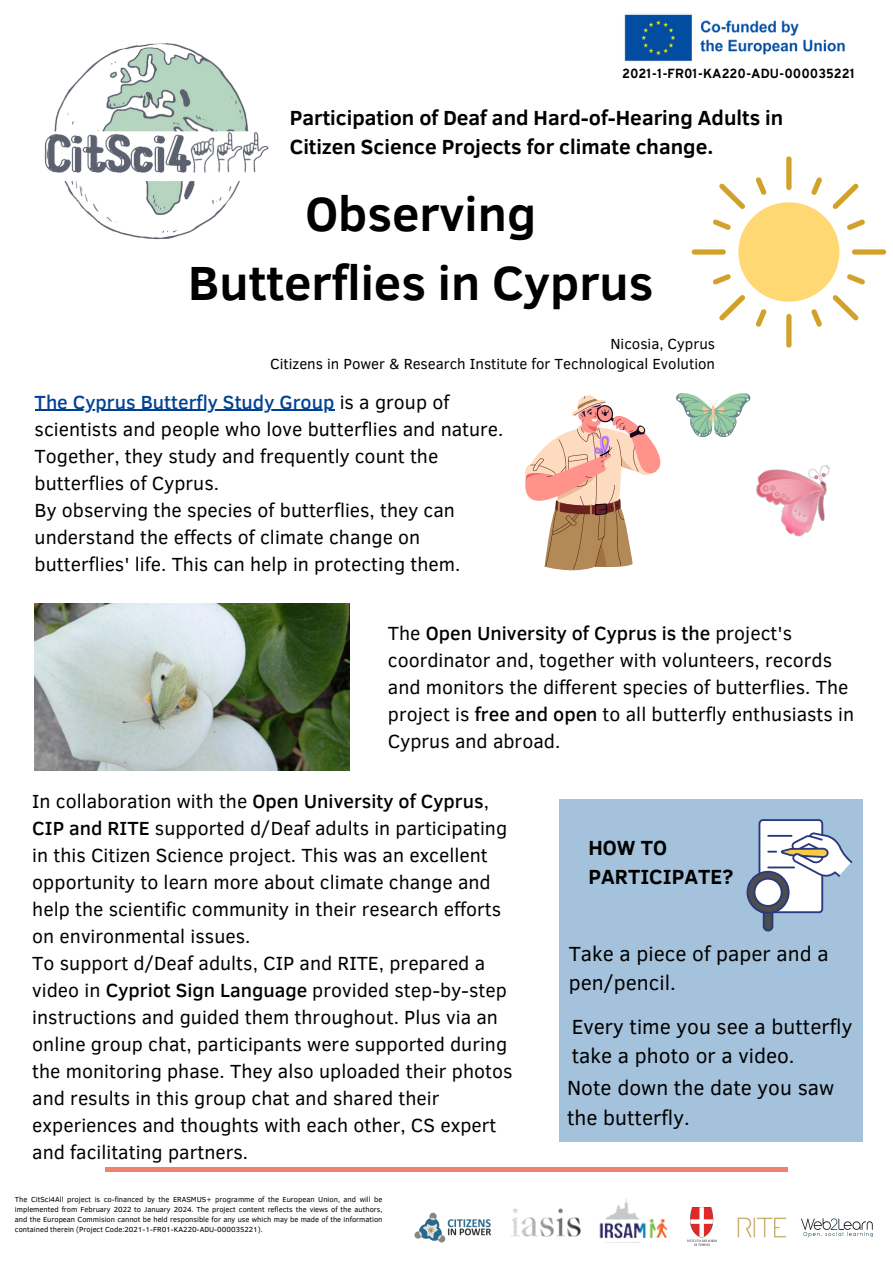
<style>
.page{position:relative;width:893px;height:1264px;background:#fff}
.page>*{position:absolute;margin:0;border:0;box-sizing:border-box;transform-origin:0 0}
.t1{font:700 49.2px/68.6px "Clear Sans";color:#000;text-align:center}
.t2{font:21px/29.2px "Clear Sans";color:#000}
.t3{font:700 21px/29.2px "Clear Sans";color:#000}
.t4{font:19.5px/27px "Clear Sans";color:#000}
.t5{font:15px "Clear Sans";color:#000}
.t6{font:800 12.9px "Overpass";color:#000}
.t7{font:7.5px/10.1px "Clear Sans";color:#000;text-align:justify}
.s1{font-weight:500;color:#004196}
.s2{font-weight:500}
</style>
<div class="page">
<img style="left:44px;top:43px;width:225px;height:197px">
<div style="left:105px;top:1167px;width:682px;height:5px;background:#ee826c"></div>
<div style="left:559px;top:799px;width:302px;height:342px;background:#a4c2db"></div>
<svg style="left:676px;top:393px;width:74px;height:44px"></svg>
<svg style="left:525px;top:395px;width:135px;height:176px"></svg>
<svg style="left:746px;top:819px;width:106px;height:112px"></svg>
<img style="left:35px;top:603px;width:314px;height:167px">
<svg style="left:691px;top:156px;width:195px;height:191px"></svg>
<img style="left:756px;top:464px;width:74px;height:73px">
<img style="left:624px;top:13px;width:221px;height:49px">
<hr style="left:35px;top:410px;width:299px;height:1px;background:#004196">
<img style="left:415px;top:1212px;width:76px;height:30px">
<img style="left:801px;top:1218px;width:72px;height:20px">
<img style="left:511px;top:1208px;width:70px;height:28px">
<img style="left:599px;top:1198px;width:69px;height:41px">
<img style="left:687px;top:1207px;width:30px;height:39px">
<img style="left:737px;top:1217px;width:50px;height:21px">
<p class="t6" style="left:622px;top:68px;width:234px">2021-1-FR01-KA220-ADU-000035221</p>
<p class="t3" style="left:290px;top:102px;width:495px">Participation of Deaf and Hard-of-Hearing Adults in<br>Citizen Science Projects for climate change.</p>
<p class="t1" style="left:188px;top:177px;width:466px">Observing<br>Butterflies in Cyprus</p>
<p class="t5" style="left:610px;top:332px;width:106px">Nicosia, Cyprus</p>
<p class="t5" style="left:270px;top:353px;width:446px">Citizens in Power &amp; Research Institute for Technological Evolution</p>
<p class="t4" style="left:35px;top:387px;width:470px"><span class="s1">The Cyprus Butterfly Study Group</span> is a group of scientists and people who love butterflies and nature.<br>Together, they study and frequently count the butterflies of Cyprus.</p>
<p class="t4" style="left:35px;top:495px;width:427px">By observing the species of butterflies, they can understand the effects of climate change on butterflies' life. This can help in protecting them.</p>
<p class="t4" style="left:388px;top:618px;width:467px">The <span class="s2">Open University of Cyprus is the</span> project's coordinator and, together with volunteers, records and monitors the different species of butterflies. The project is <span class="s2">free and open</span> to all butterfly enthusiasts in Cyprus and abroad.</p>
<p class="t4" style="left:32px;top:787px;width:476px">In collaboration with the <span class="s2">Open University of Cyprus</span>, <span class="s2">CIP and RITE</span> supported d/Deaf adults in participating in this Citizen Science project. This was an excellent opportunity to learn more about climate change and help the scientific community in their research efforts on environmental issues.</p>
<p class="t4" style="left:32px;top:948px;width:481px">To support d/Deaf adults, CIP and RITE, prepared a video in <span class="s2">Cypriot Sign Language</span> provided step-by-step instructions and guided them throughout. Plus via an online group chat, participants were supported during the monitoring phase. They also uploaded their photos and results in this group chat and shared their experiences and thoughts with each other, CS expert and facilitating partners.</p>
<p class="t7" style="left:15px;top:1194px;width:369px">The CitSci4All project is co-financed by the ERASMUS+ programme of the European Union, and will be implemented from February 2022 to January 2024. The project content reflects the views of the authors, and the European Commision cannot be held responsible for any use which may be made of the information contained therein (Project Code:2021-1-FR01-KA220-ADU-000035221).</p>
<p class="t3" style="left:588px;top:831px;width:146px">HOW TO<br>PARTICIPATE?</p>
<p class="t2" style="left:568px;top:937px;width:261px">Take a piece of paper and a pen/pencil.</p>
<p class="t2" style="left:571px;top:1010px;width:282px">Every time you see a butterfly take a photo or a video.</p>
<p class="t2" style="left:567px;top:1072px;width:268px">Note down the date you saw the butterfly.</p>
</div>
